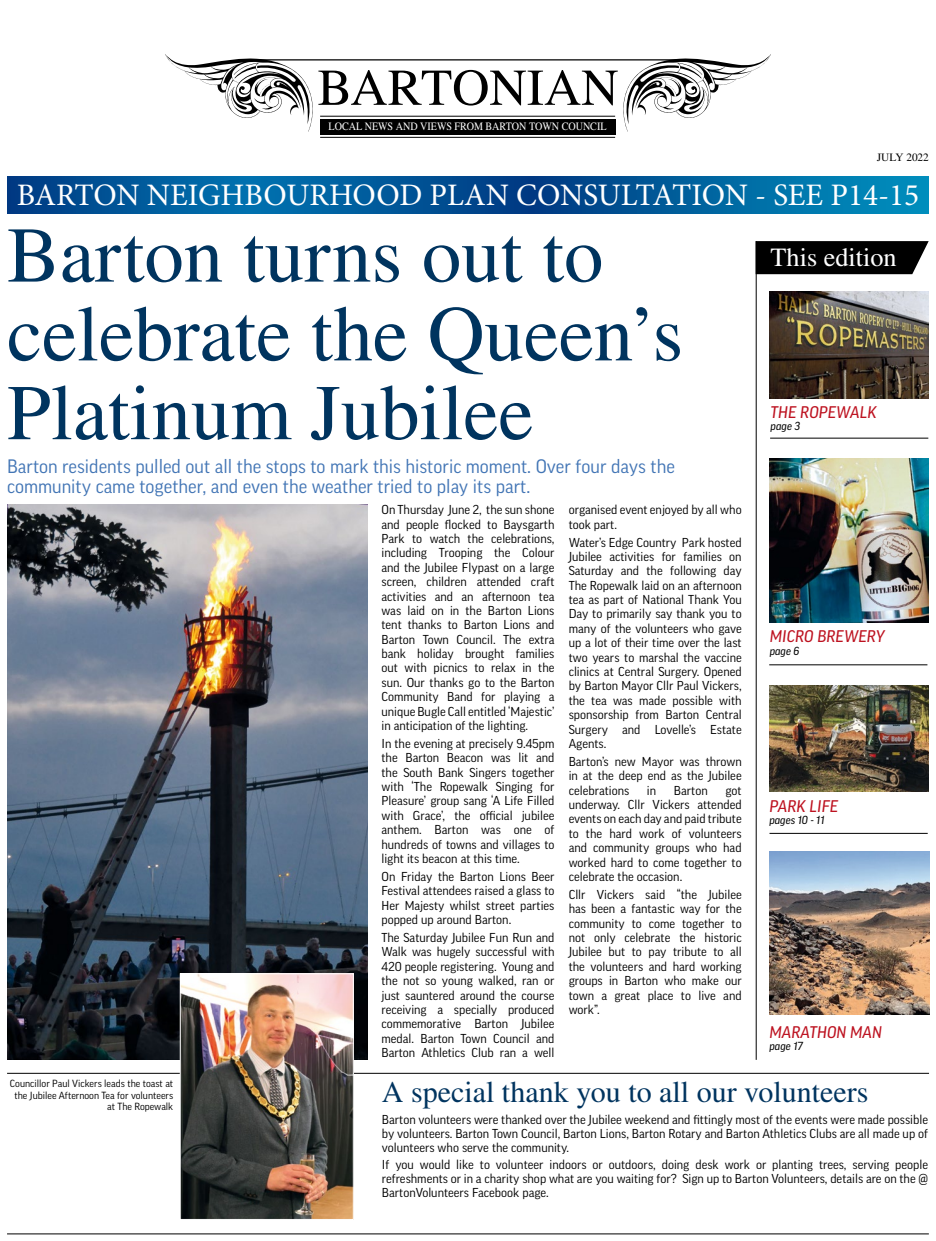
<style>
.page{position:relative;width:936px;height:1241px;background:#fff}
.page>*{position:absolute;margin:0;border:0;box-sizing:border-box;transform-origin:0 0}
.t1{font:78.75px/78.8px "STIX General";color:#00345f}
.t2{font:51.62px "STIX General";color:#000}
.t3{font:31.25px "Minion Pro";color:#fff}
.t4{font:30px "STIX General";color:#00345f}
.t5{font:26.25px "STIX General";color:#fff}
.t6{font:18.75px/20px "Good Pro";color:#4275b5}
.t7{font:italic 16.25px "Good Pro News";color:#bd1220}
.t8{font:12.5px/14.4px "Good Pro";color:#000;text-align:justify}
.t9{font:11.25px "STIX General";color:#fff;scale:.9 1}
.t10{font:italic 11.25px "Good Pro News";color:#000}
.t11{font:11.25px "STIX General";color:#000}
.t12{font:10px/11.2px "Good Pro";color:#000;text-align:right}
</style>
<div class="page">
<img style="left:7px;top:504px;width:360px;height:555px">
<img style="left:769px;top:685px;width:159px;height:105px">
<img style="left:769px;top:458px;width:159px;height:164px">
<hr style="left:320px;top:116px;width:295px;height:1px;background:#000">
<hr style="left:249px;top:59px;width:441px;height:1px;background:#000">
<svg style="left:622px;top:54px;width:149px;height:78px"></svg>
<svg style="left:165px;top:54px;width:149px;height:78px"></svg>
<div style="left:320px;top:119px;width:295px;height:16px;background:#000"></div>
<hr style="left:755px;top:241px;width:1px;height:818px;background:#000">
<svg style="left:7px;top:176px;width:921px;height:38px;background:#005d9c"></svg>
<hr style="left:320px;top:137px;width:295px;height:1px;background:#000">
<svg style="left:755px;top:241px;width:173px;height:33px;background:#0c0c0c"></svg>
<hr style="left:7px;top:1233px;width:921px;height:1px;background:#000">
<hr style="left:770px;top:438px;width:158px;height:1px;background:#000">
<hr style="left:769px;top:664px;width:158px;height:1px;background:#000">
<hr style="left:769px;top:833px;width:158px;height:1px;background:#000">
<img style="left:769px;top:851px;width:159px;height:163px">
<img style="left:769px;top:291px;width:159px;height:107px">
<hr style="left:7px;top:1072px;width:921px;height:1px;background:#000">
<img style="left:182px;top:975px;width:169px;height:242px">
<div style="left:180px;top:973px;width:173px;height:246px;border:1px solid #fff"></div>
<h2 class="t2" style="left:317px;top:52px;width:302px">BARTONIAN</h2>
<p class="t9" style="left:328px;top:119px;width:310px">LOCAL NEWS AND VIEWS FROM BARTON TOWN COUNCIL</p>
<p class="t11" style="left:877px;top:150px;width:53px">JULY 2022</p>
<h3 class="t3" style="left:17px;top:174px;width:903px">BARTON NEIGHBOURHOOD PLAN CONSULTATION - SEE P14-15</h3>
<h1 class="t1" style="left:7px;top:219px;width:677px">Barton turns out to celebrate the Queen’s<br>Platinum Jubilee</h1>
<h3 class="t6" style="left:7px;top:456px;width:669px">Barton residents pulled out all the stops to mark this historic moment. Over four days the community came together, and even the weather tried to play its part.</h3>
<p class="t8" style="left:381px;top:502px;width:174px">On Thursday June 2, the sun shone and people flocked to Baysgarth Park to watch the celebrations, including Trooping the Colour and the Jubilee Flypast on a large screen, children attended craft activities and an afternoon tea was laid on in the Barton Lions tent thanks to Barton Lions and Barton Town Council. The extra bank holiday brought families out with picnics to relax in the sun. Our thanks go to the Barton Community Band for playing a unique Bugle Call entitled ‘Majestic’ in anticipation of the lighting.</p>
<p class="t8" style="left:381px;top:736px;width:174px">In the evening at precisely 9.45pm the Barton Beacon was lit and the South Bank Singers together with ‘The Ropewalk Singing for Pleasure’ group sang ‘A Life Filled with Grace’, the official jubilee anthem. Barton was one of hundreds of towns and villages to light its beacon at this time.</p>
<p class="t8" style="left:381px;top:869px;width:174px">On Friday the Barton Lions Beer Festival attendees raised a glass to Her Majesty whilst street parties popped up around Barton.</p>
<p class="t8" style="left:381px;top:930px;width:174px">The Saturday Jubilee Fun Run and Walk was hugely successful with 420 people registering. Young and the not so young walked, ran or just sauntered around the course receiving a specially produced commemorative Barton Jubilee medal. Barton Town Council and Barton Athletics Club ran a well</p>
<p class="t8" style="left:568px;top:502px;width:174px">organised event enjoyed by all who took part.</p>
<p class="t8" style="left:568px;top:535px;width:174px">Water’s Edge Country Park hosted Jubilee activities for families on Saturday and the following day The Ropewalk laid on an afternoon tea as part of National Thank You Day to primarily say thank you to many of the volunteers who gave up a lot of their time over the last two years to marshal the vaccine clinics at Central Surgery. Opened by Barton Mayor Cllr Paul Vickers, the tea was made possible with sponsorship from Barton Central Surgery and Lovelle’s Estate Agents.</p>
<p class="t8" style="left:568px;top:754px;width:174px">Barton’s new Mayor was thrown in at the deep end as the Jubilee celebrations</p>
<p class="t8" style="left:647px;top:782px;width:11px">in</p>
<p class="t8" style="left:674px;top:782px;width:35px">Barton</p>
<p class="t8" style="left:568px;top:782px;width:174px;text-indent:157px">got underway. Cllr Vickers attended events on each day and paid tribute to the hard work of volunteers and community groups who had worked hard to come together to celebrate the occasion.</p>
<p class="t8" style="left:568px;top:887px;width:174px">Cllr Vickers said “the Jubilee has been a fantastic way for the community to come together to not only celebrate the historic Jubilee but to pay tribute to all the volunteers and hard working groups in Barton who make our town a great place to live and work”.</p>
<h3 class="t5" style="left:770px;top:239px;width:128px">This edition</h3>
<h3 class="t7" style="left:770px;top:402px;width:108px">THE ROPEWALK</h3>
<p class="t10" style="left:770px;top:419px;width:31px">page 3</p>
<h3 class="t7" style="left:769px;top:627px;width:117px">MICRO BREWERY</h3>
<p class="t10" style="left:769px;top:644px;width:31px">page 6</p>
<h3 class="t7" style="left:769px;top:796px;width:70px">PARK LIFE</h3>
<p class="t10" style="left:769px;top:813px;width:57px">pages 10 - 11</p>
<h3 class="t7" style="left:769px;top:1022px;width:114px">MARATHON MAN</h3>
<p class="t10" style="left:769px;top:1039px;width:35px">page 17</p>
<p class="t12" style="left:10px;top:1077px;width:165px">Councillor Paul Vickers leads the toast at the Jubilee Afternoon Tea for volunteers at The Ropewalk</p>
<h3 class="t4" style="left:382px;top:1070px;width:488px">A special thank you to all our volunteers</h3>
<p class="t8" style="left:382px;top:1112px;width:547px;line-height:13.8px">Barton volunteers were thanked over the Jubilee weekend and fittingly most of the events were made possible by volunteers. Barton Town Council, Barton Lions, Barton Rotary and Barton Athletics Clubs are all made up of volunteers who serve the community.</p>
<p class="t8" style="left:382px;top:1157px;width:547px;line-height:13.8px">If you would like to volunteer indoors or outdoors, doing desk work or planting trees, serving people refreshments or in a charity shop what are you waiting for? Sign up to Barton Volunteers, details are on the @ BartonVolunteers Facebook page.</p>
</div>
